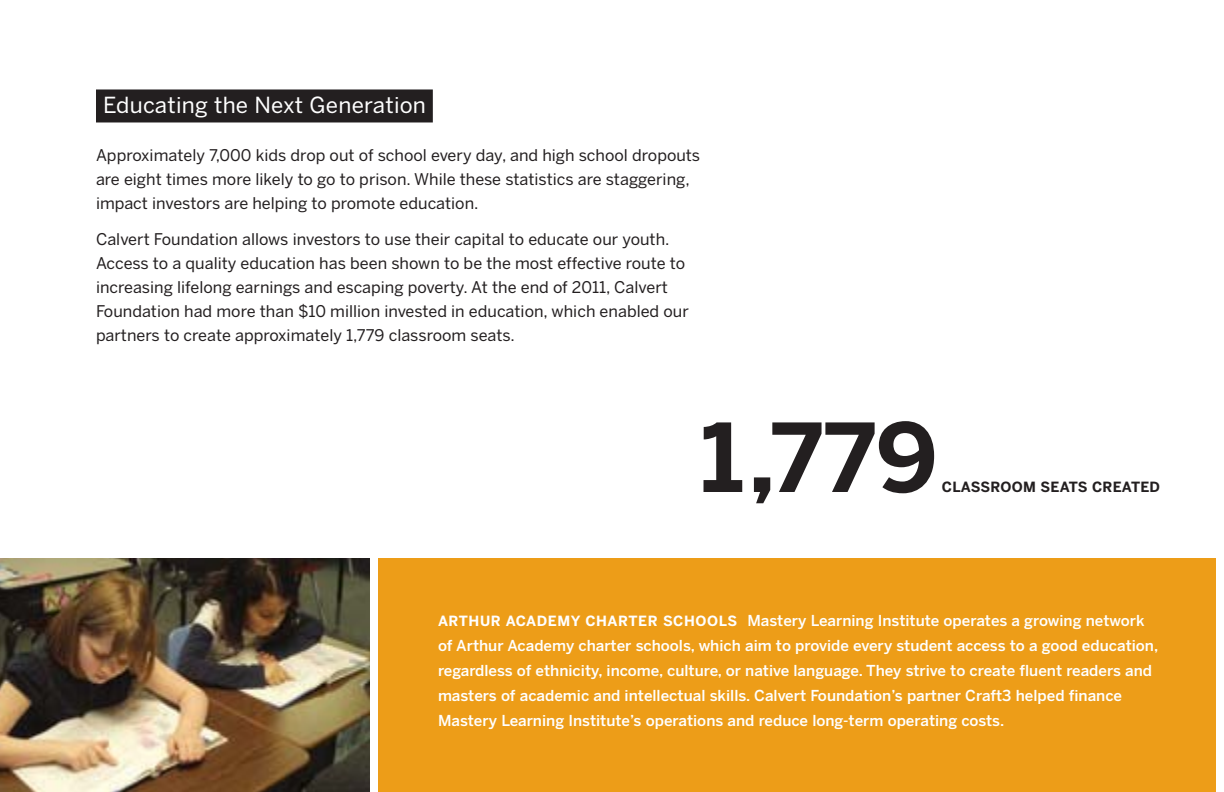
<style>
.page{position:relative;width:1224px;height:792px;background:#fff}
.page>*{position:absolute;margin:0;border:0;box-sizing:border-box;transform-origin:0 0}
.t1{font:700 94px "Benton Sans";color:#231f20}
.t2{font:22px "Benton Sans";letter-spacing:.01em;color:#fff}
.t3{font:16px/24px "Benton Sans";color:#231f20}
.t4{font:500 15px/25px "Benton Sans";color:#fff}
.t5{font:700 14px "Benton Sans";letter-spacing:.015em;color:#231f20}
.s1{font-weight:700;font-size:14px}
</style>
<div class="page">
<div style="left:96px;top:89px;width:337px;height:33px;background:#231f20"></div>
<div style="left:378px;top:558px;width:838px;height:234px;background:#ed9d18"></div>
<img style="left:0;top:558px;width:370px;height:234px">
<h2 class="t2" style="left:103px;top:97px;width:325px">Educating the Next Generation</h2>
<p class="t3" style="left:96px;top:145px;width:606px">Approximately 7,000 kids drop out of school every day, and high school dropouts are eight times more likely to go to prison. While these statistics are staggering, impact investors are helping to promote education.</p>
<p class="t3" style="left:96px;top:229px;width:594px">Calvert Foundation allows investors to use their capital to educate our youth.<br>Access to a quality education has been shown to be the most effective route to increasing lifelong earnings and escaping poverty. At the end of 2011, Calvert Foundation had more than $10 million invested in education, which enabled our partners to create approximately 1,779 classroom seats.</p>
<h1 class="t1" style="left:700px;top:423px;width:239px">1,779</h1>
<p class="t5" style="left:942px;top:482px;width:220px">CLASSROOM SEATS CREATED</p>
<p class="t4" style="left:438px;top:609px;width:722px"><span class="s1">ARTHUR ACADEMY CHARTER SCHOOLS</span> Mastery Learning Institute operates a growing network of Arthur Academy charter schools, which aim to provide every student access to a good education, regardless of ethnicity, income, culture, or native language. They strive to create fluent readers and masters of academic and intellectual skills. Calvert Foundation’s partner Craft3 helped finance Mastery Learning Institute’s operations and reduce long-term operating costs.</p>
</div>
